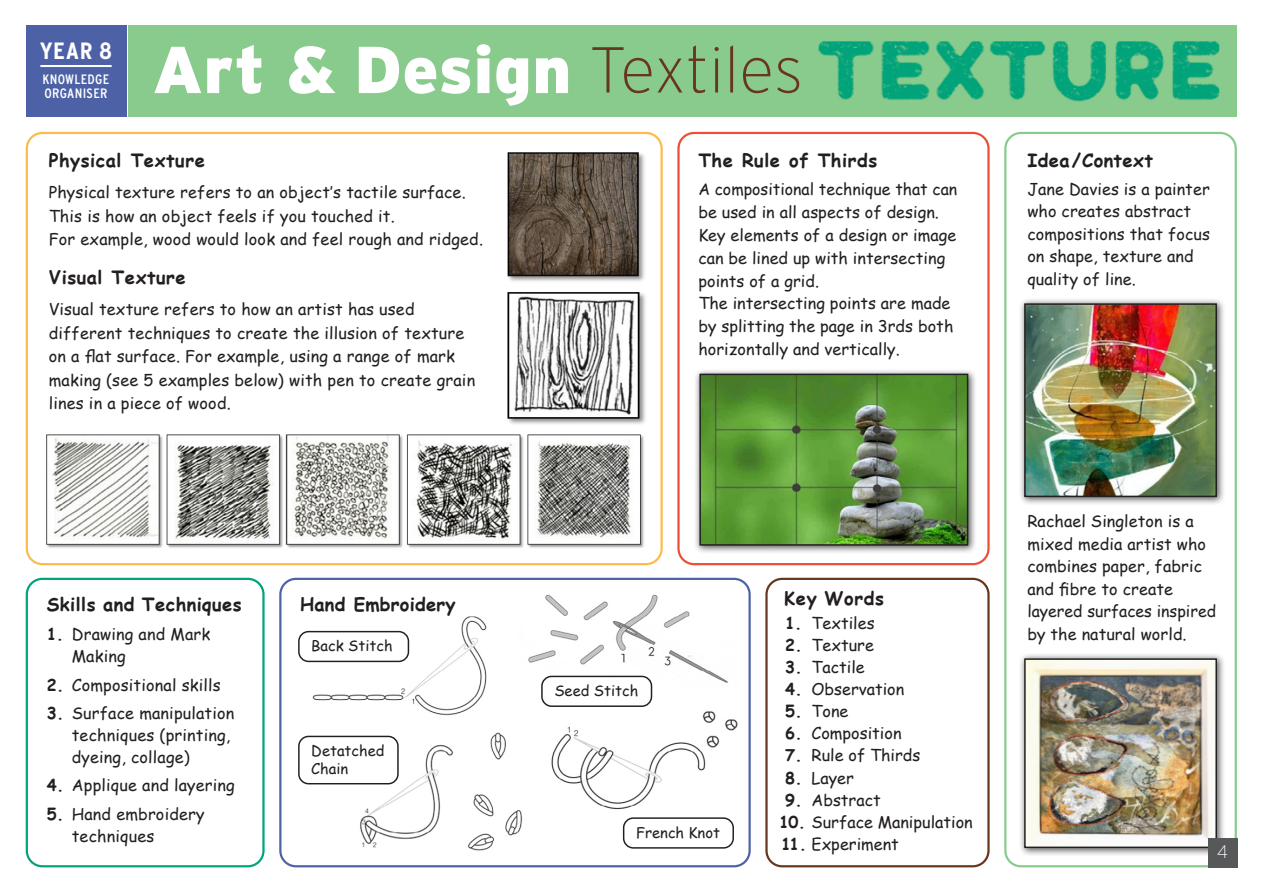
<style>
.page{position:relative;width:1263px;height:893px;background:#fff}
.page>*{position:absolute;margin:0;border:0;box-sizing:border-box;transform-origin:0 0}
.t1{font:900 66.15px "Interstate";letter-spacing:.005em;color:#fff}
.t2{font:700 23.55px "Interstate Condensed";color:#fff;scale:1.07 1}
.t3{font:700 18.3px "Comic Sans MS";letter-spacing:.03em;color:#231f20}
.t4{font:700 18.3px "Comic Sans MS";letter-spacing:.01em;color:#231f20}
.t5{font:200 18px "Interstate";color:#fff}
.t6{font:16.2px/22.4px "Comic Sans MS";letter-spacing:.005em;color:#231f20}
.t7{font:14.7px/17.7px "Comic Sans MS";color:#231f20}
.t8{font:13.65px/14.7px "Interstate Condensed";letter-spacing:.02em;color:#fff;scale:1.07 1}
.s1{font-weight:200;font-size:64.65px;color:#66361d}
.s2{font-weight:700}
</style>
<div class="page">
<div style="left:128px;top:26px;width:1109px;height:91px;background:#89ca8d"></div>
<div style="left:26px;top:26px;width:100px;height:91px;background:#4d62a6"></div>
<hr style="left:40px;top:65px;width:72px;height:2px;background:#fff">
<div style="left:26px;top:578px;width:239px;height:289px;border:2px solid #00a37a;border-radius:16px"></div>
<div style="left:26px;top:132px;width:637px;height:433px;border:2px solid #fdbb4b;border-radius:16px"></div>
<div style="left:677px;top:132px;width:312px;height:433px;border:2px solid #ef4d35;border-radius:16px"></div>
<div style="left:1004px;top:132px;width:233px;height:735px;border:2px solid #89ca8d;border-radius:16px"></div>
<img style="left:818px;top:41px;width:402px;height:61px">
<img style="left:507px;top:152px;width:138px;height:129px">
<img style="left:507px;top:292px;width:139px;height:132px">
<img style="left:46px;top:434px;width:598px;height:114px">
<div style="left:694px;top:368px;width:283px;height:186px;background:#231f20;opacity:.75"></div>
<img style="left:701px;top:376px;width:265px;height:168px">
<div style="left:699px;top:374px;width:269px;height:172px;border:1px solid #231f20"></div>
<div style="left:1019px;top:298px;width:206px;height:208px;background:#231f20;opacity:.75"></div>
<img style="left:1026px;top:305px;width:189px;height:190px">
<div style="left:1024px;top:303px;width:193px;height:194px;border:1px solid #231f20"></div>
<div style="left:1019px;top:653px;width:206px;height:203px;background:#231f20;opacity:.75"></div>
<img style="left:1026px;top:660px;width:189px;height:186px">
<div style="left:1024px;top:658px;width:193px;height:190px;border:1px solid #231f20"></div>
<img style="left:308px;top:594px;width:440px;height:265px">
<div style="left:279px;top:578px;width:472px;height:289px;border:2px solid #4d62a6;border-radius:16px"></div>
<div style="left:765px;top:578px;width:224px;height:289px;border:2px solid #66361d;border-radius:16px"></div>
<div style="left:298px;top:631px;width:111px;height:31px;border:1px solid #231f20;border-radius:10px"></div>
<div style="left:541px;top:676px;width:111px;height:31px;border:1px solid #231f20;border-radius:10px"></div>
<div style="left:623px;top:817px;width:111px;height:32px;border:1px solid #231f20;border-radius:10px"></div>
<div style="left:298px;top:736px;width:101px;height:48px;border:1px solid #231f20;border-radius:10px"></div>
<div style="left:1208px;top:838px;width:29px;height:29px;background:#57585a"></div>
<p class="t2" style="left:40px;top:37px;width:69px">YEAR 8</p>
<p class="t8" style="left:43px;top:71px;width:64px">KNOWLEDGE<br>ORGANISER</p>
<p class="t1" style="left:152px;top:32px;width:652px">Art &amp; Design <span class="s1">Textiles</span></p>
<p class="t3" style="left:49px;top:147px;width:158px">Physical Texture</p>
<p class="t6" style="left:49px;top:180px;width:436px;line-height:23.5px">Physical texture refers to an object’s tactile surface.<br>This is how an object feels if you touched it.<br>For example, wood would look and feel rough and ridged.</p>
<p class="t3" style="left:49px;top:264px;width:139px">Visual Texture</p>
<p class="t6" style="left:49px;top:297px;width:428px;line-height:23.5px">Visual texture refers to how an artist has used different techniques to create the illusion of texture on a flat surface. For example, using a range of mark making (see 5 examples below) with pen to create grain lines in a piece of wood.</p>
<p class="t3" style="left:47px;top:591px;width:197px">Skills and Techniques</p>
<p class="t6" style="left:72px;top:623px;width:140px;text-indent:-25px"><span class="s2">1.</span> Drawing and Mark<br>Making</p>
<p class="t6" style="left:47px;top:673px;width:175px"><span class="s2">2.</span> Compositional skills</p>
<p class="t6" style="left:72px;top:701px;width:164px;text-indent:-25px"><span class="s2">3.</span> Surface manipulation techniques (printing, dyeing, collage)</p>
<p class="t6" style="left:47px;top:774px;width:190px"><span class="s2">4.</span> Applique and layering</p>
<p class="t6" style="left:72px;top:802px;width:134px;text-indent:-25px"><span class="s2">5.</span> Hand embroidery techniques</p>
<p class="t4" style="left:300px;top:591px;width:157px">Hand Embroidery</p>
<p class="t7" style="left:311px;top:637px;width:83px">Back Stitch</p>
<p class="t7" style="left:311px;top:741px;width:75px">Detatched<br>Chain</p>
<p class="t3" style="left:698px;top:147px;width:180px">The Rule of Thirds</p>
<p class="t6" style="left:698px;top:178px;width:260px;line-height:22.8px">A compositional technique that can be used in all aspects of design.<br>Key elements of a design or image can be lined up with intersecting points of a grid.<br>The intersecting points are made by splitting the page in 3rds both horizontally and vertically.</p>
<p class="t7" style="left:554px;top:681px;width:85px">Seed Stitch</p>
<p class="t7" style="left:636px;top:823px;width:85px">French Knot</p>
<p class="t3" style="left:784px;top:585px;width:101px">Key Words</p>
<p class="t6" style="left:785px;top:611px;width:91px"><span class="s2">1.</span> Textiles</p>
<p class="t6" style="left:785px;top:634px;width:90px"><span class="s2">2.</span> Texture</p>
<p class="t6" style="left:785px;top:656px;width:81px"><span class="s2">3.</span> Tactile</p>
<p class="t6" style="left:785px;top:678px;width:120px"><span class="s2">4.</span> Observation</p>
<p class="t6" style="left:785px;top:700px;width:65px"><span class="s2">5.</span> Tone</p>
<p class="t6" style="left:785px;top:722px;width:118px"><span class="s2">6.</span> Composition</p>
<p class="t6" style="left:785px;top:744px;width:137px"><span class="s2">7.</span> Rule of Thirds</p>
<p class="t6" style="left:785px;top:766px;width:70px"><span class="s2">8.</span> Layer</p>
<p class="t6" style="left:785px;top:788px;width:97px"><span class="s2">9.</span> Abstract</p>
<p class="t6" style="left:779px;top:810px;width:195px"><span class="s2">10.</span> Surface Manipulation</p>
<p class="t6" style="left:781px;top:832px;width:119px"><span class="s2">11.</span> Experiment</p>
<p class="t3" style="left:1027px;top:147px;width:127px">Idea/Context</p>
<p class="t6" style="left:1027px;top:177px;width:184px">Jane Davies is a painter who creates abstract compositions that focus on shape, texture and quality of line.</p>
<p class="t6" style="left:1027px;top:510px;width:190px">Rachael Singleton is a mixed media artist who combines paper, fabric and fibre to create layered surfaces inspired by the natural world.</p>
<p class="t5" style="left:1217px;top:842px;width:12px">4</p>
</div>
